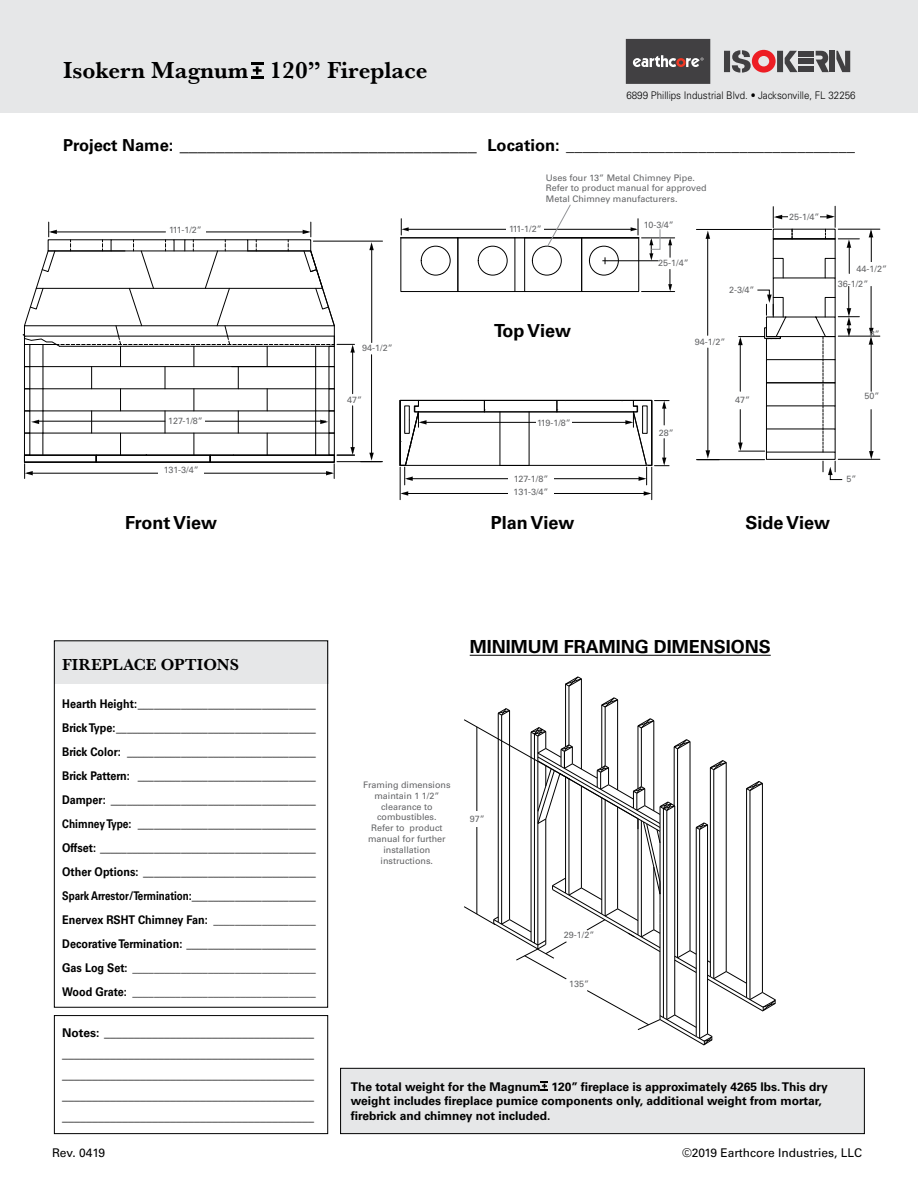
<style>
.page{position:relative;width:918px;height:1188px;background:#fff}
.page>*{position:absolute;margin:0;border:0;box-sizing:border-box;transform-origin:0 0}
.t1{font:700 24px "Baskerville URW";color:#000}
.t2{font:700 18px "Univers LT Std";color:#000}
.t3{font:700 16.5px "Univers LT Std";color:#000}
.t4{font:700 16.5px "Baskerville URW";color:#000}
.t5{font:300 12px/24px "Univers LT Std";color:#000;text-align:justify;scale:.9 1}
.t6{font:300 12px/21px "Univers LT Std";color:#000;text-align:justify}
.t7{font:700 12px/14.4px "Univers LT Std";color:#000}
.t8{font:12px "Univers LT Std";color:#000}
.t9{font:300 10.5px "Univers LT Std";color:#000;scale:.93 1}
.t10{font:9px/10.8px "Univers LT Std";color:#636466}
.s1{font-family:"Minion Pro";font-weight:400;font-size:18px}
.s2{font-weight:700}
</style>
<div class="page">
<div style="left:0;top:0;width:918px;height:112px;background:#e6e7e8"></div>
<svg style="left:625px;top:38px;width:226px;height:46px"></svg>
<svg style="left:251px;top:62px;width:13px;height:16px"></svg>
<hr style="left:337px;top:461px;width:46px;height:1px;background:#000">
<hr style="left:313px;top:241px;width:70px;height:1px;background:#000">
<hr style="left:371px;top:355px;width:1px;height:101px;background:#000">
<hr style="left:371px;top:246px;width:1px;height:97px;background:#000">
<svg style="left:369px;top:242px;width:5px;height:8px"></svg>
<svg style="left:369px;top:453px;width:13px;height:9px"></svg>
<svg style="left:23px;top:222px;width:332px;height:257px"></svg>
<div style="left:210px;top:455px;width:125px;height:7px;border:1px solid #000"></div>
<div style="left:96px;top:455px;width:114px;height:7px;border:1px solid #000"></div>
<div style="left:24px;top:455px;width:72px;height:7px;border:1px solid #000"></div>
<hr style="left:696px;top:459px;width:69px;height:1px;background:#000">
<hr style="left:696px;top:229px;width:76px;height:1px;background:#000">
<hr style="left:708px;top:348px;width:1px;height:106px;background:#000">
<hr style="left:707px;top:235px;width:1px;height:100px;background:#000">
<svg style="left:706px;top:231px;width:4px;height:8px"></svg>
<svg style="left:705px;top:450px;width:5px;height:9px"></svg>
<div style="left:766px;top:452px;width:69px;height:8px;border:1px solid #000"></div>
<svg style="left:825px;top:258px;width:11px;height:20px"></svg>
<svg style="left:773px;top:258px;width:11px;height:20px"></svg>
<hr style="left:773px;top:239px;width:62px;height:1px;background:#000">
<div style="left:773px;top:229px;width:62px;height:10px;border:1px solid #000"></div>
<hr style="left:849px;top:242px;width:1px;height:31px;background:#000">
<hr style="left:838px;top:336px;width:42px;height:1px;background:#000">
<hr style="left:838px;top:229px;width:42px;height:1px;background:#000">
<hr style="left:871px;top:232px;width:1px;height:41px;background:#000">
<svg style="left:869px;top:229px;width:4px;height:8px"></svg>
<hr style="left:871px;top:286px;width:1px;height:46px;background:#000">
<hr style="left:838px;top:459px;width:42px;height:1px;background:#000">
<hr style="left:871px;top:339px;width:1px;height:52px;background:#000">
<svg style="left:869px;top:328px;width:5px;height:17px"></svg>
<hr style="left:871px;top:410px;width:1px;height:45px;background:#000">
<svg style="left:869px;top:451px;width:5px;height:8px"></svg>
<svg style="left:738px;top:286px;width:121px;height:166px"></svg>
<svg style="left:823px;top:461px;width:20px;height:19px"></svg>
<svg style="left:773px;top:207px;width:24px;height:32px"></svg>
<svg style="left:814px;top:206px;width:45px;height:42px"></svg>
<hr style="left:400px;top:467px;width:1px;height:33px;background:#000">
<hr style="left:652px;top:467px;width:1px;height:33px;background:#000">
<hr style="left:403px;top:493px;width:118px;height:1px;background:#000">
<hr style="left:537px;top:493px;width:112px;height:1px;background:#000">
<svg style="left:644px;top:491px;width:7px;height:5px"></svg>
<svg style="left:400px;top:491px;width:8px;height:5px"></svg>
<svg style="left:400px;top:400px;width:269px;height:85px"></svg>
<div style="left:54px;top:640px;width:274px;height:44px;background:#e6e7e8"></div>
<div style="left:54px;top:640px;width:274px;height:368px;border:1px solid #000101"></div>
<div style="left:54px;top:1015px;width:274px;height:119px;border:1px solid #000101"></div>
<hr style="left:470px;top:655px;width:301px;height:1px;background:#000">
<hr style="left:568px;top:686px;width:1px;height:59px;background:#000">
<hr style="left:565px;top:684px;width:1px;height:63px;background:#000">
<hr style="left:581px;top:679px;width:1px;height:90px;background:#000">
<svg style="left:565px;top:676px;width:17px;height:11px"></svg>
<svg style="left:464px;top:697px;width:312px;height:349px"></svg>
<div style="left:340px;top:1068px;width:525px;height:66px;background:#e6e7e8;border:1px solid #000"></div>
<svg style="left:541px;top:1081px;width:7px;height:10px"></svg>
<div style="left:421px;top:246px;width:29px;height:29px;border:1px solid #000;border-radius:50%"></div>
<div style="left:401px;top:238px;width:57px;height:54px;border:1px solid #000"></div>
<div style="left:478px;top:246px;width:29px;height:29px;border:1px solid #000;border-radius:50%"></div>
<div style="left:589px;top:246px;width:30px;height:29px;border:1px solid #000;border-radius:50%"></div>
<div style="left:581px;top:238px;width:58px;height:54px;border:1px solid #000"></div>
<div style="left:532px;top:246px;width:30px;height:29px;border:1px solid #000;border-radius:50%"></div>
<div style="left:524px;top:238px;width:58px;height:54px;border:1px solid #000"></div>
<svg style="left:602px;top:257px;width:6px;height:7px"></svg>
<hr style="left:642px;top:238px;width:33px;height:1px;background:#000">
<svg style="left:668px;top:238px;width:4px;height:19px"></svg>
<hr style="left:642px;top:291px;width:33px;height:1px;background:#000">
<svg style="left:668px;top:269px;width:4px;height:22px"></svg>
<hr style="left:608px;top:261px;width:50px;height:1px;background:#000">
<hr style="left:406px;top:229px;width:101px;height:1px;background:#000">
<hr style="left:532px;top:229px;width:104px;height:1px;background:#000">
<svg style="left:631px;top:219px;width:8px;height:16px"></svg>
<svg style="left:401px;top:219px;width:8px;height:16px"></svg>
<div style="left:167px;top:417px;width:37px;height:11px;background:#fff"></div>
<div style="left:855px;top:262px;width:34px;height:13px;background:#fff"></div>
<div style="left:507px;top:226px;width:37px;height:10px;background:#fff"></div>
<svg style="left:649px;top:229px;width:12px;height:31px"></svg>
<div style="left:536px;top:419px;width:36px;height:10px;background:#fff"></div>
<div style="left:508px;top:489px;width:46px;height:11px;background:#fff"></div>
<div style="left:158px;top:467px;width:46px;height:13px;background:#fff"></div>
<div style="left:789px;top:213px;width:31px;height:10px;background:#fff"></div>
<div style="left:166px;top:227px;width:39px;height:8px;background:#fff"></div>
<div style="left:508px;top:476px;width:46px;height:8px;background:#fff"></div>
<svg style="left:547px;top:204px;width:24px;height:43px"></svg>
<h1 class="t1" style="left:63px;top:53px;width:366px">Isokern Magnum 120” Fireplace</h1>
<p class="t9" style="left:626px;top:88px;width:248px">6899 Phillips Industrial Blvd. • Jacksonville, FL 32256</p>
<h3 class="t3" style="left:63px;top:136px;width:793px">Project Name: <span class="s1">_________________________________</span> Location: ___________________________________</h3>
<p class="t10" style="left:169px;top:225px;width:34px">111-1/2”</p>
<p class="t10" style="left:362px;top:342px;width:32px">94-1/2”</p>
<p class="t10" style="left:546px;top:172px;width:162px">Uses four 13” Metal Chimney Pipe.<br>Refer to product manual for approved<br>Metal Chimney manufacturers.</p>
<p class="t10" style="left:509px;top:224px;width:34px">111-1/2”</p>
<h2 class="t2" style="left:494px;top:320px;width:79px">Top View</h2>
<p class="t10" style="left:644px;top:220px;width:32px">10-3/4”</p>
<p class="t10" style="left:658px;top:258px;width:32px">25-1/4”</p>
<p class="t10" style="left:729px;top:285px;width:27px">2-3/4”</p>
<p class="t10" style="left:695px;top:336px;width:32px">94-1/2”</p>
<p class="t10" style="left:789px;top:211px;width:32px">25-1/4”</p>
<p class="t10" style="left:857px;top:263px;width:32px">44-1/2”</p>
<p class="t10" style="left:838px;top:278px;width:32px">36-1/2”</p>
<p class="t10" style="left:870px;top:328px;width:12px">8”</p>
<p class="t10" style="left:168px;top:415px;width:36px">127-1/8”</p>
<p class="t10" style="left:164px;top:465px;width:37px">131-3/4”</p>
<p class="t10" style="left:347px;top:394px;width:17px">47”</p>
<p class="t10" style="left:735px;top:394px;width:17px">47”</p>
<p class="t10" style="left:537px;top:417px;width:35px">119-1/8”</p>
<p class="t10" style="left:514px;top:473px;width:36px">127-1/8”</p>
<p class="t10" style="left:514px;top:487px;width:37px">131-3/4”</p>
<p class="t10" style="left:659px;top:427px;width:17px">28”</p>
<h2 class="t2" style="left:125px;top:512px;width:93px">Front View</h2>
<h2 class="t2" style="left:491px;top:512px;width:85px">Plan View</h2>
<h2 class="t2" style="left:746px;top:512px;width:86px">Side View</h2>
<p class="t10" style="left:864px;top:391px;width:17px">50”</p>
<p class="t10" style="left:846px;top:474px;width:12px">5”</p>
<h3 class="t4" style="left:62px;top:653px;width:178px">FIREPLACE OPTIONS</h3>
<p class="t5" style="left:62px;top:692px;width:284px"><span class="s2">Hearth Height:</span>_________________________________ <span class="s2">Brick Type:</span>_____________________________________ <span class="s2">Brick Color:</span> ___________________________________ <span class="s2">Brick Pattern:</span> _________________________________ <span class="s2">Damper:</span> ______________________________________ <span class="s2">Chimney Type:</span> _________________________________ <span class="s2">Offset:</span> ________________________________________ <span class="s2">Other Options:</span> ________________________________ <span class="s2">Spark Arrestor/Termination:</span>_______________________ <span class="s2">Enervex RSHT Chimney Fan: ___________________ Decorative Termination:</span> ________________________ <span class="s2">Gas Log Set: __________________________________ Wood Grate: __________________________________</span></p>
<p class="t6" style="left:62px;top:1022px;width:253px"><span class="s2">Notes:</span> ___________________________________ __________________________________________ __________________________________________ __________________________________________ __________________________________________</p>
<h2 class="t2" style="left:470px;top:637px;width:303px">MINIMUM FRAMING DIMENSIONS</h2>
<p class="t10" style="left:363px;top:779px;width:89px;text-align:center">Framing dimensions maintain 1 1/2” clearance to combustibles.<br>Refer to product manual for further installation instructions.</p>
<p class="t10" style="left:470px;top:813px;width:17px">97”</p>
<p class="t10" style="left:564px;top:930px;width:32px">29-1/2”</p>
<p class="t10" style="left:569px;top:979px;width:21px">135”</p>
<p class="t7" style="left:351px;top:1079px;width:478px">The total weight for the Magnum 120” fireplace is approximately 4265 lbs. This dry weight includes fireplace pumice components only, additional weight from mortar, firebrick and chimney not included.</p>
<p class="t8" style="left:52px;top:1146px;width:55px">Rev. 0419</p>
<p class="t8" style="left:682px;top:1146px;width:181px">©2019 Earthcore Industries, LLC</p>
</div>
